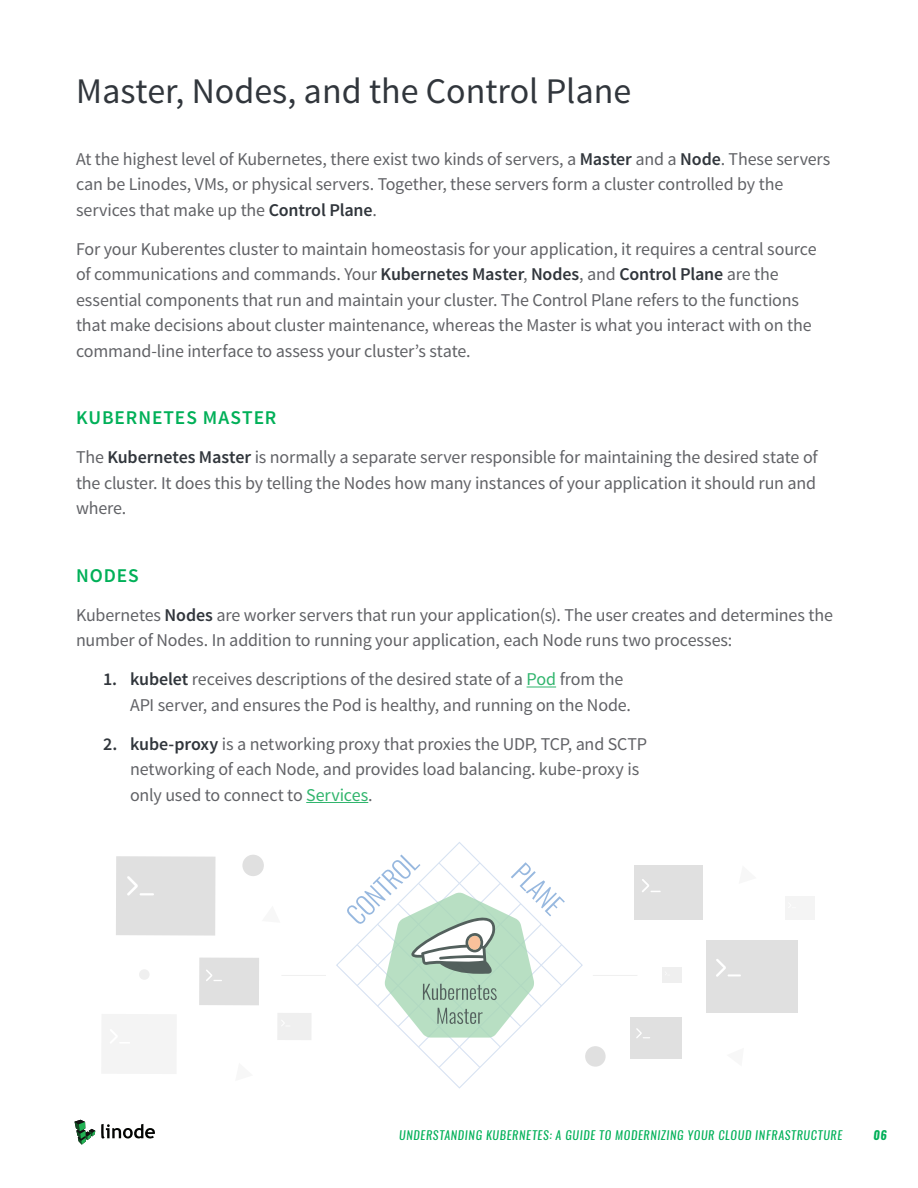
<style>
.page{position:relative;width:918px;height:1188px;background:#fff}
.page>*{position:absolute;margin:0;border:0;box-sizing:border-box;transform-origin:0 0}
.t1{font:36px "Source Sans Pro";color:#31363c}
.New_Copy{font:600 19.5px "Source Sans Pro";letter-spacing:.05em;color:#00b058}
.New_Copy-2{font:18px/25.5px "Source Sans Pro";letter-spacing:-.01em;color:#616266}
.t2{font:italic 12px "Oswald";letter-spacing:.06em;color:#00b058}
.t3{font:italic 700 12px "Oswald";color:#00b058}
.s1{font-weight:600;color:#31363c}
.s2{color:#31b56d}
</style>
<div class="page">
<svg style="left:75px;top:1120px;width:20px;height:25px"></svg>
<svg style="left:101px;top:1124px;width:54px;height:15px"></svg>
<svg style="left:527px;top:687px;width:29px;height:1px"></svg>
<hr style="left:306px;top:802px;width:62px;height:1px;background:#31b56d">
<svg style="left:336px;top:842px;width:247px;height:247px"></svg>
<svg style="left:346px;top:855px;width:219px;height:214px"></svg>
<div style="left:116px;top:856px;width:100px;height:80px;background:#e0e0e0"></div>
<svg style="left:127px;top:876px;width:27px;height:20px"></svg>
<div style="left:199px;top:958px;width:60px;height:47px;background:#e0e0e0"></div>
<svg style="left:206px;top:970px;width:16px;height:11px"></svg>
<div style="left:101px;top:1014px;width:76px;height:60px;background:#f4f4f4"></div>
<svg style="left:110px;top:1030px;width:19px;height:13px"></svg>
<div style="left:277px;top:1013px;width:35px;height:27px;background:#efefef"></div>
<div style="left:139px;top:969px;width:11px;height:11px;background:#efefef;border-radius:50%"></div>
<div style="left:242px;top:855px;width:22px;height:21px;background:#e0e0e0;border-radius:50%"></div>
<div style="left:634px;top:865px;width:69px;height:55px;background:#e0e0e0"></div>
<svg style="left:642px;top:879px;width:19px;height:13px"></svg>
<div style="left:630px;top:1018px;width:52px;height:41px;background:#e0e0e0"></div>
<svg style="left:636px;top:1028px;width:14px;height:10px"></svg>
<div style="left:706px;top:941px;width:91px;height:72px;background:#e0e0e0"></div>
<svg style="left:716px;top:959px;width:25px;height:18px"></svg>
<div style="left:785px;top:896px;width:30px;height:24px;background:#f4f4f4"></div>
<div style="left:663px;top:968px;width:19px;height:15px;background:#efefef"></div>
<div style="left:585px;top:1046px;width:21px;height:21px;background:#e0e0e0;border-radius:50%"></div>
<hr style="left:281px;top:975px;width:45px;height:1px;background:#e0e0e0">
<hr style="left:593px;top:975px;width:44px;height:1px;background:#e0e0e0">
<p class="t1" style="left:76px;top:68px;width:557px">Master, Nodes, and the Control Plane</p>
<p class="New_Copy-2" style="left:76px;top:146px;width:756px">At the highest level of Kubernetes, there exist two kinds of servers, a <span class="s1">Master</span> and a <span class="s1">Node</span>. These servers can be Linodes, VMs, or physical servers. Together, these servers form a cluster controlled by the services that make up the <span class="s1">Control Plane</span>.</p>
<p class="New_Copy-2" style="left:76px;top:236px;width:742px">For your Kuberentes cluster to maintain homeostasis for your application, it requires a central source of communications and commands. Your <span class="s1">Kubernetes Master</span>, <span class="s1">Nodes</span>, and <span class="s1">Control Plane</span> are the essential components that run and maintain your cluster. The Control Plane refers to the functions that make decisions about cluster maintenance, whereas the Master is what you interact with on the command-line interface to assess your cluster’s state.</p>
<p class="New_Copy" style="left:76px;top:405px;width:202px">KUBERNETES MASTER</p>
<p class="New_Copy-2" style="left:76px;top:445px;width:743px;text-align:justify">The <span class="s1">Kubernetes Master</span> is normally a separate server responsible for maintaining the desired state of the cluster. It does this by telling the Nodes how many instances of your application it should run and where.</p>
<p class="New_Copy" style="left:76px;top:563px;width:64px">NODES</p>
<p class="New_Copy-2" style="left:76px;top:602px;width:759px">Kubernetes <span class="s1">Nodes</span> are worker servers that run your application(s). The user creates and determines the number of Nodes. In addition to running your application, each Node runs two processes:</p>
<p class="New_Copy-2" style="left:130px;top:667px;width:502px;text-indent:-27px"><span class="s1">1. kubelet</span> receives descriptions of the desired state of a <span class="s2">Pod</span> from the<br>API server, and ensures the Pod is healthy, and running on the Node.</p>
<p class="New_Copy-2" style="left:130px;top:731px;width:519px;text-indent:-27px"><span class="s1">2. kube-proxy</span> is a networking proxy that proxies the UDP, TCP, and SCTP networking of each Node, and provides load balancing. kube-proxy is only used to connect to <span class="s2">Services</span>.</p>
<p class="t2" style="left:399px;top:1127px;width:445px">UNDERSTANDING KUBERNETES: A GUIDE TO MODERNIZING YOUR CLOUD INFRASTRUCTURE</p>
<p class="t3" style="left:873px;top:1127px;width:15px">06</p>
</div>
